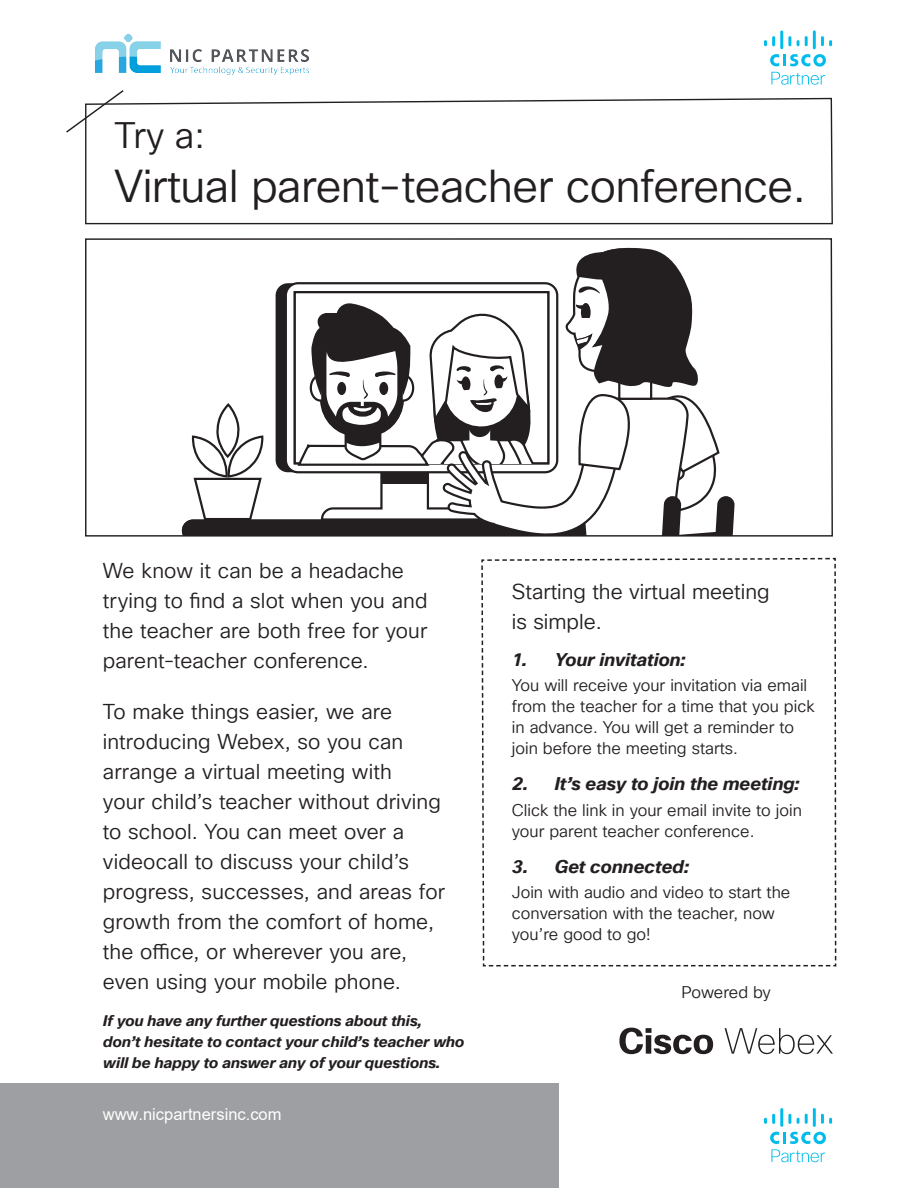
<style>
.page{position:relative;width:918px;height:1188px;background:#fff}
.page>*{position:absolute;margin:0;border:0;box-sizing:border-box;transform-origin:0 0}
.t1{font:45px "Cisco Sans TT Light";letter-spacing:-.01em;color:#231f20}
.t2{font:36px "Cisco Sans TT Light";color:#231f20}
.t3{font:21px/30px "Cisco Sans TT Light";letter-spacing:.005em;color:#231f20}
.t4{font:italic 700 18px "Cisco Sans TT";color:#231f20}
.t5{font:16.5px/21px "Cisco Sans TT Light";color:#231f20}
.t6{font:16.5px "Arial";color:#fff}
.t7{font:italic 700 15px/21px "Cisco Sans TT";color:#231f20}
</style>
<div class="page">
<div style="left:0;top:1083px;width:559px;height:104px;background:#9d9fa2"></div>
<svg style="left:764px;top:1108px;width:68px;height:55px"></svg>
<svg style="left:764px;top:31px;width:68px;height:54px"></svg>
<svg style="left:481px;top:557px;width:356px;height:410px"></svg>
<svg style="left:85px;top:97px;width:748px;height:128px"></svg>
<svg style="left:66px;top:100px;width:59px;height:34px"></svg>
<svg style="left:619px;top:1028px;width:94px;height:26px"></svg>
<svg style="left:725px;top:1028px;width:108px;height:26px"></svg>
<svg style="left:85px;top:238px;width:748px;height:299px"></svg>
<div style="left:512px;top:584px;width:304px;height:370px;background:#fff"></div>
<img style="left:85px;top:33px;width:239px;height:67px">
<h2 class="t2" style="left:115px;top:112px;width:92px">Try a:</h2>
<h1 class="t1" style="left:115px;top:157px;width:693px">Virtual parent-teacher conference.</h1>
<p class="t3" style="left:103px;top:556px;width:326px">We know it can be a headache trying to find a slot when you and the teacher are both free for your parent-teacher conference.</p>
<p class="t3" style="left:103px;top:697px;width:344px">To make things easier, we are introducing Webex, so you can arrange a virtual meeting with<br>your child’s teacher without driving to school. You can meet over a videocall to discuss your child’s progress, successes, and areas for growth from the comfort of home, the office, or wherever you are, even using your mobile phone.</p>
<p class="t7" style="left:103px;top:1011px;width:363px">If you have any further questions about this,<br>don’t hesitate to contact your child’s teacher who will be happy to answer any of your questions.</p>
<p class="t6" style="left:103px;top:1102px;width:180px">www.nicpartnersinc.com</p>
<p class="t3" style="left:512px;top:577px;width:259px">Starting the virtual meeting is simple.</p>
<p class="t4" style="left:512px;top:649px;width:175px">1. Your invitation:</p>
<p class="t5" style="left:512px;top:675px;width:304px">You will receive your invitation via email from the teacher for a time that you pick in advance. You will get a reminder to join before the meeting starts.</p>
<p class="t4" style="left:512px;top:774px;width:289px">2. It’s easy to join the meeting:</p>
<p class="t5" style="left:512px;top:800px;width:291px">Click the link in your email invite to join your parent teacher conference.</p>
<p class="t4" style="left:512px;top:856px;width:178px">3. Get connected:</p>
<p class="t5" style="left:512px;top:883px;width:280px">Join with audio and video to start the conversation with the teacher, now you’re good to go!</p>
<p class="t5" style="left:681px;top:982px;width:91px">Powered by</p>
</div>
